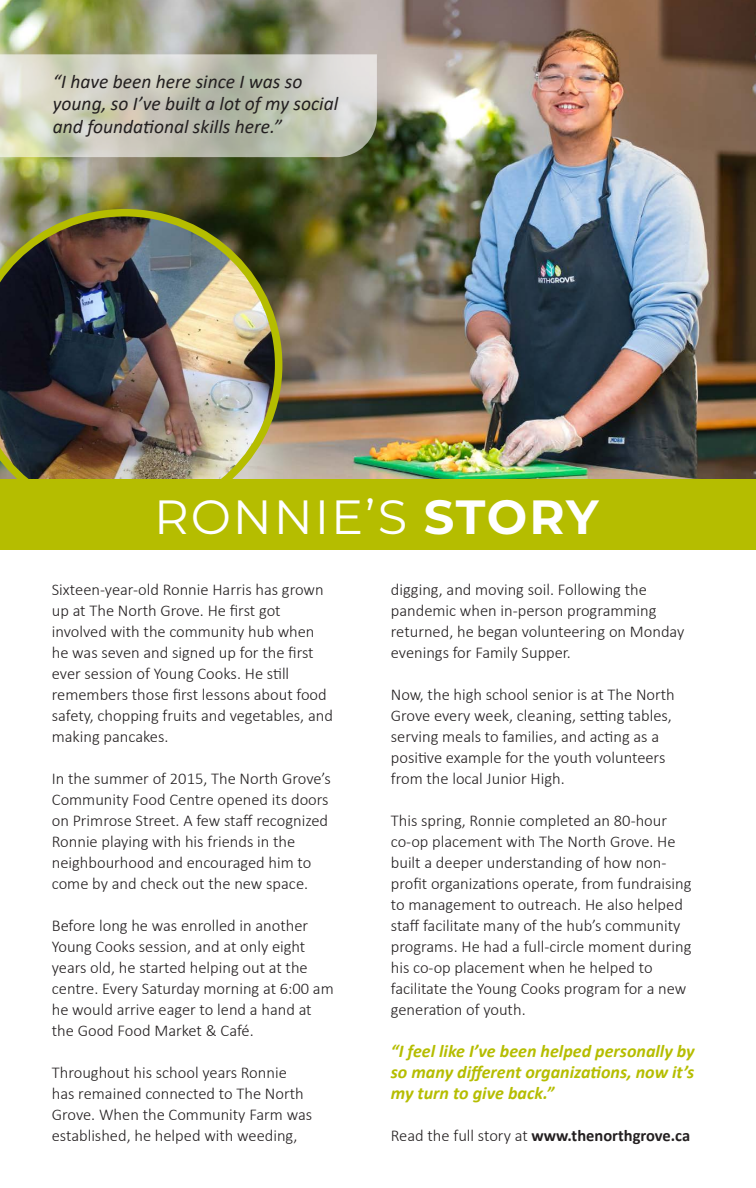
<style>
.page{position:relative;width:756px;height:1188px;background:#fff}
.page>*{position:absolute;margin:0;border:0;box-sizing:border-box;transform-origin:0 0}
.t1{font:48px "Montserrat";letter-spacing:.04em;color:#fff}
.Body{font:italic 19.5px/22.5px "Calibri";color:#231f20}
.Body-2{font:italic 700 18px/21px "Calibri";color:#b5bd00;text-align:justify}
.Body-3{font:300 16.5px/21px "Calibri";color:#231f20}
.Body-4{font:700 16.5px "Calibri";color:#231f20}
.s1{font-weight:700}
.s2{font-weight:300}
</style>
<div class="page">
<img style="left:0;top:0;width:756px;height:480px">
<img style="left:0;top:209px;width:282px;height:271px">
<div style="left:0;top:480px;width:756px;height:70px;background:#b5bd00"></div>
<svg style="left:0;top:54px;width:377px;height:103px;background:#c7c9ba"></svg>
<p class="Body" style="left:53px;top:69px;width:287px">“I have been here since I was so young, so I’ve built a lot of my social and foundational skills here.”</p>
<p class="t1" style="left:154px;top:484px;width:446px">RONNIE’S <span class="s1">STORY</span></p>
<p class="Body-3" style="left:52px;top:579px;width:283px">Sixteen-year-old Ronnie Harris has grown up at The North Grove. He first got involved with the community hub when he was seven and signed up for the first ever session of Young Cooks. He still remembers those first lessons about food safety, chopping fruits and vegetables, and making pancakes.</p>
<p class="Body-3" style="left:52px;top:768px;width:281px">In the summer of 2015, The North Grove’s Community Food Centre opened its doors on Primrose Street. A few staff recognized Ronnie playing with his friends in the neighbourhood and encouraged him to come by and check out the new space.</p>
<p class="Body-3" style="left:52px;top:915px;width:283px">Before long he was enrolled in another Young Cooks session, and at only eight years old, he started helping out at the centre. Every Saturday morning at 6:00 am he would arrive eager to lend a hand at the Good Food Market &amp; Café.</p>
<p class="Body-3" style="left:52px;top:1062px;width:262px">Throughout his school years Ronnie has remained connected to The North Grove. When the Community Farm was established, he helped with weeding,</p>
<p class="Body-3" style="left:391px;top:579px;width:295px">digging, and moving soil. Following the pandemic when in-person programming returned, he began volunteering on Monday evenings for Family Supper.</p>
<p class="Body-3" style="left:391px;top:684px;width:286px">Now, the high school senior is at The North Grove every week, cleaning, setting tables, serving meals to families, and acting as a positive example for the youth volunteers from the local Junior High.</p>
<p class="Body-3" style="left:391px;top:810px;width:302px">This spring, Ronnie completed an 80-hour co-op placement with The North Grove. He built a deeper understanding of how non&shy;profit organizations operate, from fundraising to management to outreach. He also helped staff facilitate many of the hub’s community programs. He had a full-circle moment during his co-op placement when he helped to facilitate the Young Cooks program for a new generation of youth.</p>
<p class="Body-2" style="left:391px;top:1040px;width:305px">“I feel like I’ve been helped personally by so many different organizations, now it’s my turn to give back.”</p>
<p class="Body-4" style="left:391px;top:1124px;width:301px"><span class="s2">Read the full story at</span> www.thenorthgrove.ca</p>
</div>
